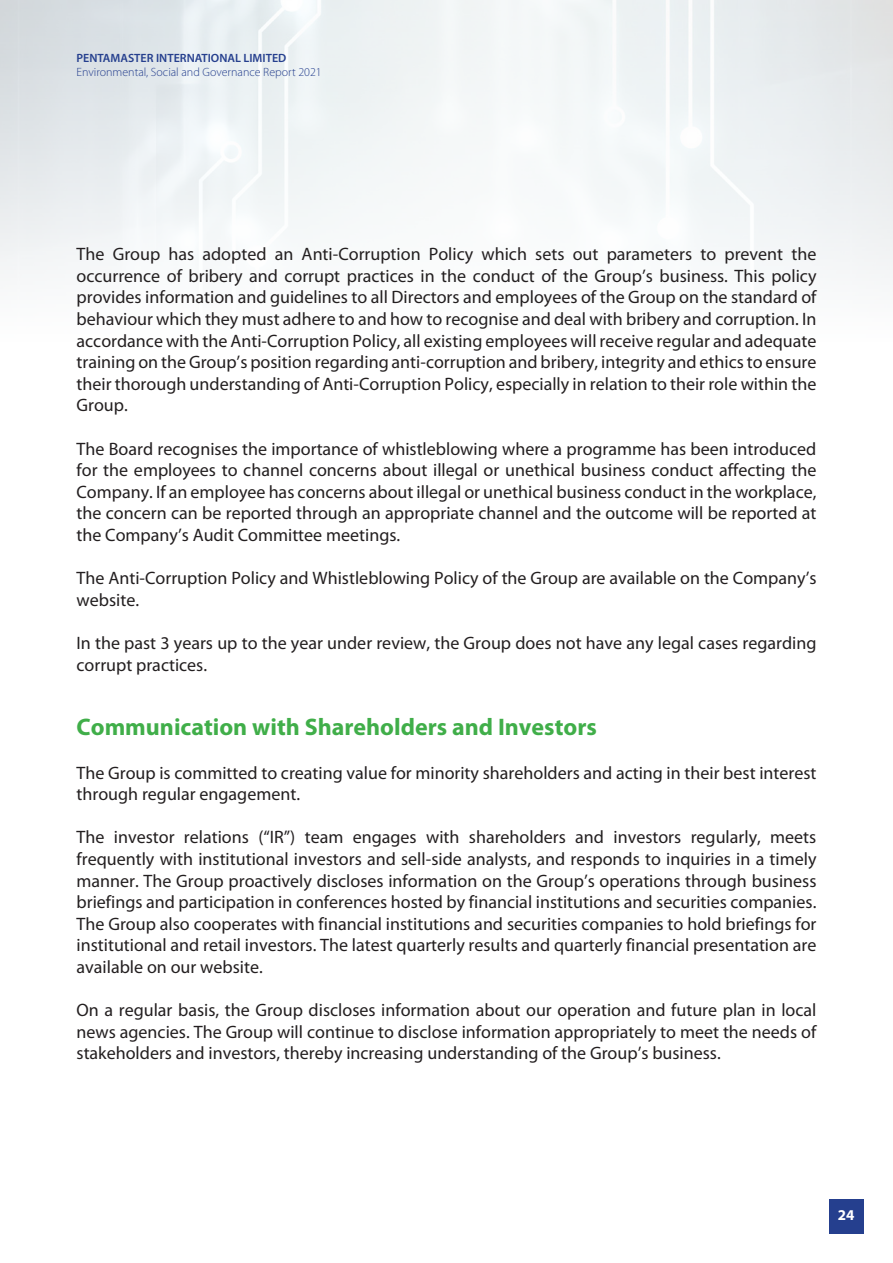
<style>
.page{position:relative;width:893px;height:1263px;background:#fff}
.page>*{position:absolute;margin:0;border:0;box-sizing:border-box;transform-origin:0 0}
.t1{font:700 24px "Myriad Pro";color:#40ae49}
.t2{font:18px/21.6px "Myriad Pro";color:#231f20;text-align:justify}
.t3{font:700 15px "Myriad Pro";color:#fff}
.t4{font:300 12px "Myriad Pro";color:#253f8e}
.t5{font:600 12px "Myriad Pro";color:#253f8e}
</style>
<div class="page">
<div style="left:829px;top:1199px;width:34px;height:34px;background:#253f8e"></div>
<p class="t5" style="left:77px;top:51px;width:211px">PENTAMASTER INTERNATIONAL LIMITED</p>
<p class="t4" style="left:77px;top:66px;width:247px">Environmental, Social and Governance Report 2021</p>
<p class="t2" style="left:77px;top:244px;width:741px">The Group has adopted an Anti-Corruption Policy which sets out parameters to prevent the occurrence of bribery and corrupt practices in the conduct of the Group’s business. This policy provides information and guidelines to all Directors and employees of the Group on the standard of behaviour which they must adhere to and how to recognise and deal with bribery and corruption. In accordance with the Anti-Corruption Policy, all existing employees will receive regular and adequate training on the Group’s position regarding anti-corruption and bribery, integrity and ethics to ensure their thorough understanding of Anti-Corruption Policy, especially in relation to their role within the Group.</p>
<p class="t2" style="left:77px;top:438px;width:741px">The Board recognises the importance of whistleblowing where a programme has been introduced for the employees to channel concerns about illegal or unethical business conduct affecting the Company. If an employee has concerns about illegal or unethical business conduct in the workplace, the concern can be reported through an appropriate channel and the outcome will be reported at the Company’s Audit Committee meetings.</p>
<p class="t2" style="left:77px;top:568px;width:741px">The Anti-Corruption Policy and Whistleblowing Policy of the Group are available on the Company’s website.</p>
<p class="t2" style="left:77px;top:632px;width:741px">In the past 3 years up to the year under review, the Group does not have any legal cases regarding corrupt practices.</p>
<p class="t1" style="left:77px;top:714px;width:522px">Communication with Shareholders and Investors</p>
<p class="t2" style="left:77px;top:762px;width:741px">The Group is committed to creating value for minority shareholders and acting in their best interest through regular engagement.</p>
<p class="t2" style="left:77px;top:827px;width:741px">The investor relations (“IR”) team engages with shareholders and investors regularly, meets frequently with institutional investors and sell-side analysts, and responds to inquiries in a timely manner. The Group proactively discloses information on the Group’s operations through business briefings and participation in conferences hosted by financial institutions and securities companies.<br>The Group also cooperates with financial institutions and securities companies to hold briefings for institutional and retail investors. The latest quarterly results and quarterly financial presentation are available on our website.</p>
<p class="t2" style="left:77px;top:1000px;width:741px">On a regular basis, the Group discloses information about our operation and future plan in local news agencies. The Group will continue to disclose information appropriately to meet the needs of stakeholders and investors, thereby increasing understanding of the Group’s business.</p>
<p class="t3" style="left:838px;top:1207px;width:18px">24</p>
</div>
